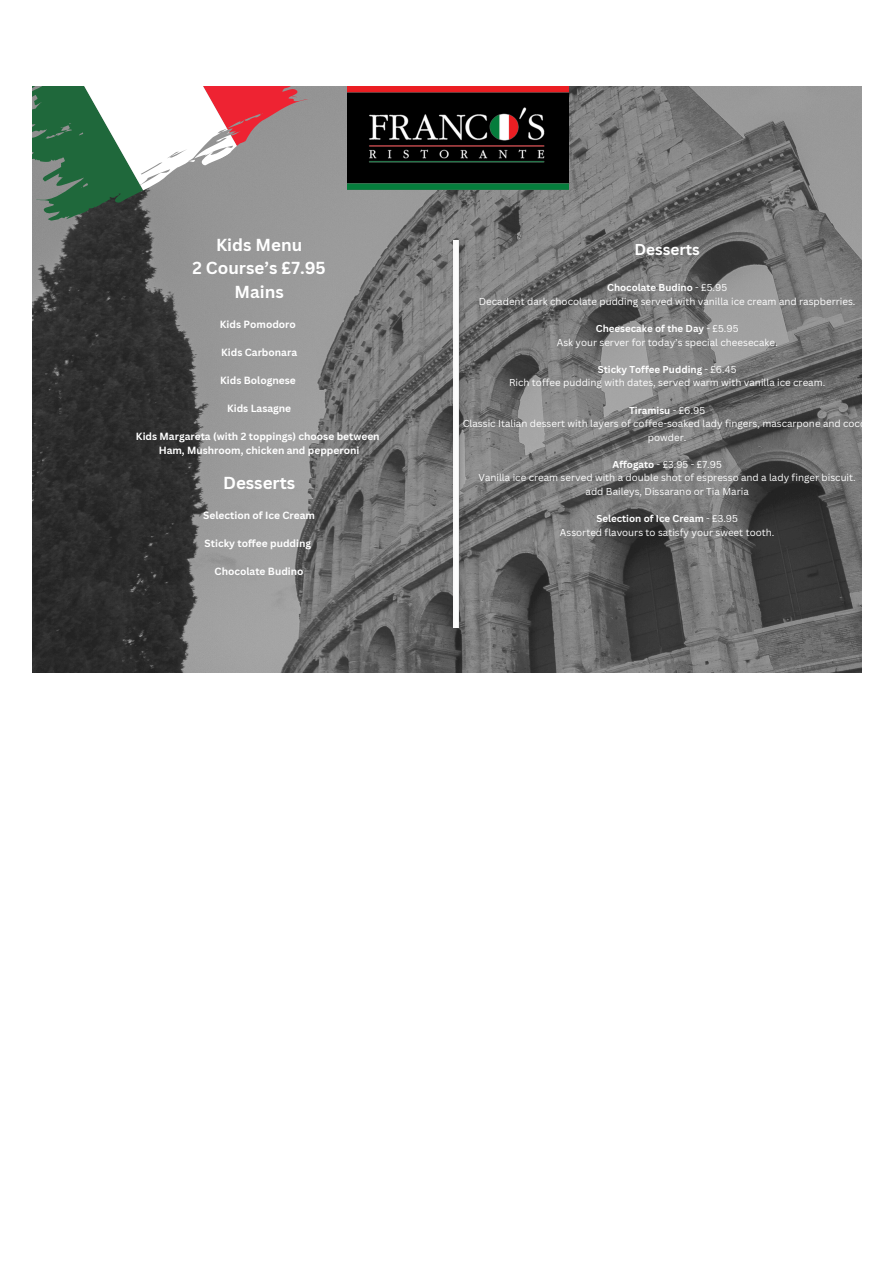
<style>
.page{position:relative;width:894px;height:1263px;background:#fff}
.page>*{position:absolute;margin:0;border:0;box-sizing:border-box;transform-origin:0 0}
.t1{font:700 16.95px "Canva Sans";color:#fff}
.t2{font:700 15.3px "Canva Sans";color:#fff}
.t3{font:700 10.2px "Canva Sans";color:#fff}
.t4{font:9.75px/13.5px "Canva Sans";color:#fff;text-align:center}
.t5{font:700 9.75px "Canva Sans";color:#fff}
.s1{font-weight:400}
.s2{font-weight:700}
</style>
<div class="page">
<img style="left:33px;top:87px;width:828px;height:586px">
<svg style="left:33px;top:87px;width:290px;height:152px"></svg>
<img style="left:453px;top:240px;width:13px;height:387px">
<img style="left:347px;top:87px;width:221px;height:102px">
<p class="t1" style="left:216px;top:233px;width:88px">Kids Menu</p>
<p class="t1" style="left:192px;top:256px;width:135px">2 Course’s £7.95</p>
<p class="t1" style="left:234px;top:280px;width:51px">Mains</p>
<p class="t3" style="left:220px;top:317px;width:77px">Kids Pomodoro</p>
<p class="t3" style="left:221px;top:345px;width:77px">Kids Carbonara</p>
<p class="t3" style="left:220px;top:373px;width:77px">Kids Bolognese</p>
<p class="t3" style="left:227px;top:401px;width:66px">Kids Lasagne</p>
<p class="t3" style="left:136px;top:429px;width:245px">Kids Margareta (with 2 toppings) choose between</p>
<p class="t3" style="left:159px;top:443px;width:202px">Ham, Mushroom, chicken and pepperoni</p>
<p class="t1" style="left:223px;top:471px;width:74px">Desserts</p>
<p class="t3" style="left:203px;top:508px;width:113px">Selection of Ice Cream</p>
<p class="t3" style="left:204px;top:536px;width:108px">Sticky toffee pudding</p>
<p class="t3" style="left:214px;top:564px;width:90px">Chocolate Budino</p>
<p class="t2" style="left:634px;top:239px;width:67px">Desserts</p>
<p class="t5" style="left:607px;top:281px;width:121px">Chocolate Budino <span class="s1">- £5.95</span></p>
<p class="t4" style="left:478px;top:294px;width:378px">Decadent dark chocolate pudding served with vanilla ice cream and raspberries.</p>
<p class="t5" style="left:595px;top:322px;width:144px">Cheesecake of the Day <span class="s1">- £5.95</span></p>
<p class="t4" style="left:556px;top:335px;width:222px">Ask your server for today’s special cheesecake.</p>
<p class="t5" style="left:597px;top:362px;width:140px">Sticky Toffee Pudding <span class="s1">- £6.45</span></p>
<p class="t4" style="left:509px;top:376px;width:317px">Rich toffee pudding with dates, served warm with vanilla ice cream.</p>
<p class="t5" style="left:629px;top:403px;width:77px">Tiramisu <span class="s1">- £6.95</span></p>
<p class="t4" style="left:462px;top:417px;width:404px">Classic Italian dessert with layers of coffee-soaked lady fingers, mascarpone and coco powder.</p>
<p class="t4" style="left:612px;top:457px;width:111px"><span class="s2">Affogato</span> - £3.95 - £7.95</p>
<p class="t4" style="left:478px;top:471px;width:379px">Vanilla ice cream served with a double shot of espresso and a lady finger biscuit.</p>
<p class="t4" style="left:585px;top:484px;width:165px">add Baileys, Dissarano or Tia Maria</p>
<p class="t5" style="left:596px;top:512px;width:143px">Selection of Ice Cream <span class="s1">- £3.95</span></p>
<p class="t4" style="left:560px;top:525px;width:216px">Assorted flavours to satisfy your sweet tooth.</p>
</div>
